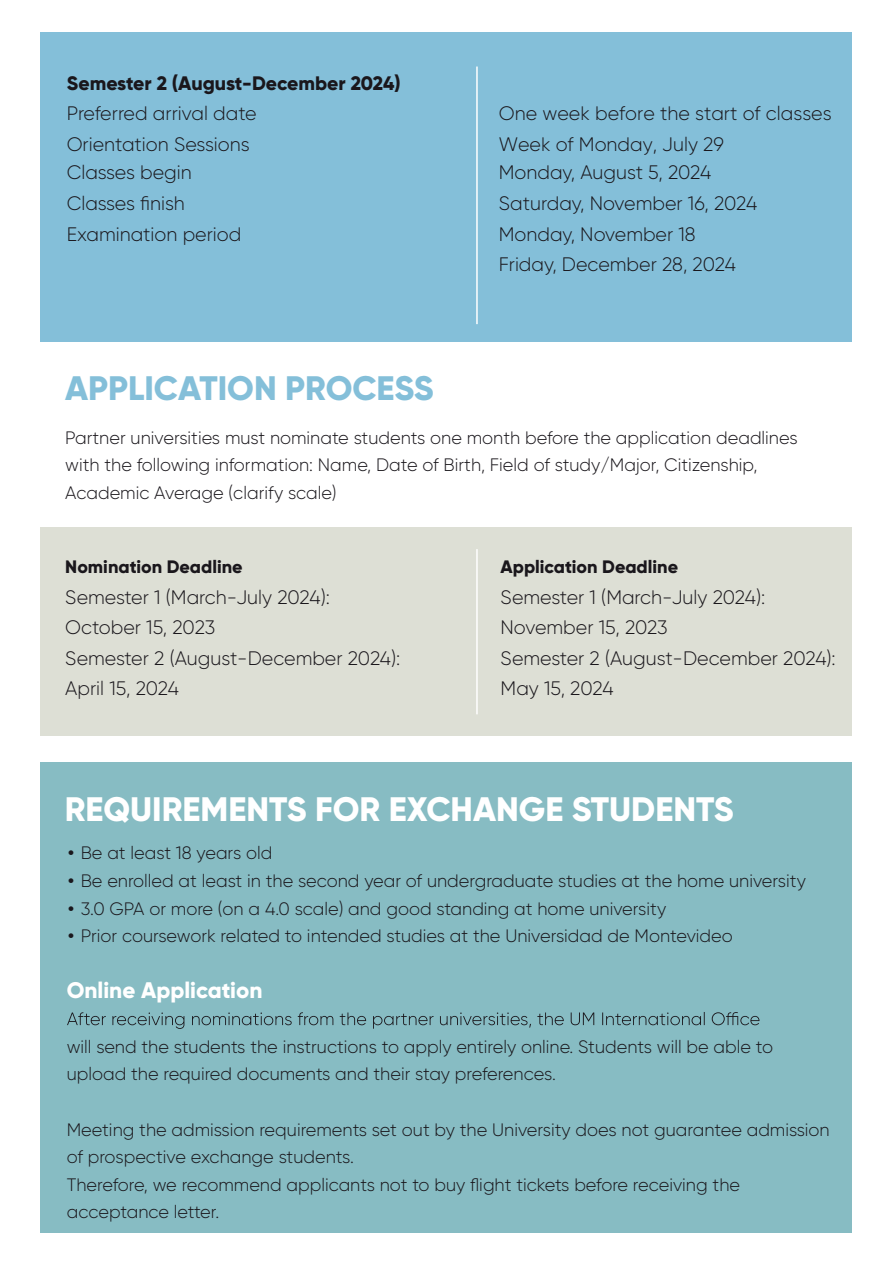
<style>
.page{position:relative;width:893px;height:1263px;background:#fff}
.page>*{position:absolute;margin:0;border:0;box-sizing:border-box;transform-origin:0 0}
.t1{font:800 33.9px "Gilroy";color:#fff}
.t2{font:800 33.9px "Gilroy";color:#84bfd9}
.t3{font:800 22.5px "Gilroy";color:#fff}
.t4{font:300 19.5px/30.6px "Gilroy";color:#1a171c}
.t5{font:800 19.5px "Gilroy";color:#1a171c}
.t6{font:300 18px/27.6px "Gilroy";color:#1a171c}
.t7{font:800 18px "Gilroy";color:#1a171c}
.s1{font-family:"Gotham Rounded";font-weight:400}
</style>
<div class="page">
<div style="left:41px;top:762px;width:811px;height:471px;background:#87bcc3"></div>
<svg style="left:67px;top:1012px;width:692px;height:17px"></svg>
<div style="left:41px;top:32px;width:811px;height:309px;background:#84bfd9"></div>
<div style="left:41px;top:527px;width:811px;height:209px;background:#dddfd5"></div>
<hr style="left:476px;top:67px;width:2px;height:257px;background:#fff">
<hr style="left:476px;top:549px;width:2px;height:165px;background:#fff">
<p class="t5" style="left:67px;top:71px;width:335px">Semester 2 (August-December 2024)</p>
<p class="t4" style="left:67px;top:98px;width:191px">Preferred arrival date</p>
<p class="t4" style="left:499px;top:98px;width:334px">One week before the start of classes</p>
<p class="t4" style="left:67px;top:129px;width:184px">Orientation Sessions</p>
<p class="t4" style="left:499px;top:129px;width:227px">Week of Monday, July 29</p>
<p class="t4" style="left:67px;top:157px;width:127px">Classes begin</p>
<p class="t4" style="left:499px;top:157px;width:214px">Monday, August 5, 2024</p>
<p class="t4" style="left:67px;top:188px;width:120px">Classes finish</p>
<p class="t4" style="left:499px;top:188px;width:260px">Saturday, November 16, 2024</p>
<p class="t4" style="left:67px;top:218px;width:176px">Examination period</p>
<p class="t4" style="left:499px;top:218px;width:239px">Monday, November 18<br>Friday, December 28, 2024</p>
<h1 class="t2" style="left:65px;top:367px;width:370px">APPLICATION PROCESS</h1>
<p class="t6" style="left:65px;top:423px;width:734px">Partner universities must nominate students one month before the application deadlines with the following information: Name, Date of Birth, Field of study/Major, Citizenship,<br>Academic Average (clarify scale)</p>
<p class="t7" style="left:65px;top:555px;width:179px">Nomination Deadline</p>
<p class="t4" style="left:65px;top:581px;width:337px">Semester 1 (March-July 2024):<br>October 15, 2023<br>Semester 2 (August-December 2024):<br>April 15, 2024</p>
<p class="t7" style="left:501px;top:555px;width:179px">Application Deadline</p>
<p class="t4" style="left:501px;top:581px;width:337px">Semester 1 (March-July 2024):<br>November 15, 2023<br>Semester 2 (August-December 2024):<br>May 15, 2024</p>
<h1 class="t1" style="left:65px;top:787px;width:670px">REQUIREMENTS FOR EXCHANGE STUDENTS</h1>
<p class="t6" style="left:67px;top:839px;width:207px"><span class="s1">•</span> Be at least 18 years old</p>
<p class="t6" style="left:67px;top:867px;width:741px"><span class="s1">•</span> Be enrolled at least in the second year of undergraduate studies at the home university</p>
<p class="t6" style="left:67px;top:894px;width:601px"><span class="s1">•</span> 3.0 GPA or more (on a 4.0 scale) and good standing at home university</p>
<p class="t6" style="left:67px;top:922px;width:667px"><span class="s1">•</span> Prior coursework related to intended studies at the Universidad de Montevideo</p>
<p class="t3" style="left:67px;top:975px;width:197px">Online Application</p>
<p class="t6" style="left:67px;top:1032px;width:708px">will send the students the instructions to apply entirely online. Students will be able to upload the required documents and their stay preferences.</p>
<p class="t6" style="left:67px;top:1115px;width:764px">Meeting the admission requirements set out by the University does not guarantee admission of prospective exchange students.<br>Therefore, we recommend applicants not to buy flight tickets before receiving the acceptance letter.</p>
</div>
